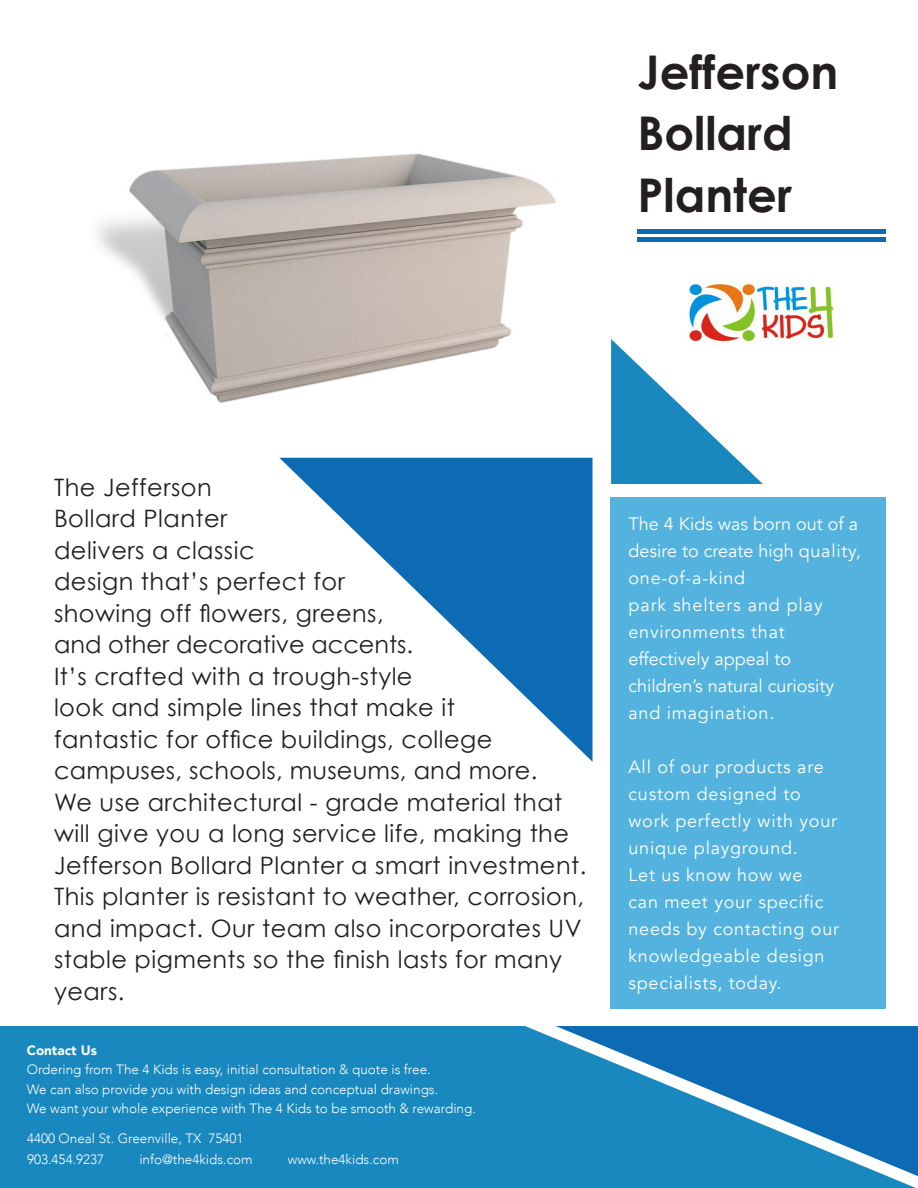
<style>
.page{position:relative;width:918px;height:1188px;background:#fff}
.page>*{position:absolute;margin:0;border:0;box-sizing:border-box;transform-origin:0 0}
.t1{font:700 46.5px/61.5px "Century Gothic";color:#231f20}
.t2{font:24px/31.5px "Century Gothic";letter-spacing:.02em;color:#231f20}
.t3{font:18px/27px "Avenir";letter-spacing:.04em;color:#fff}
.t4{font:18px/27px "Avenir";color:#fff}
.t5{font:300 13.5px "Avenir";color:#fff}
.t6{font:900 13.5px "Avenir";color:#fff}
</style>
<div class="page">
<div style="left:611px;top:497px;width:275px;height:512px;background:#53b3de"></div>
<svg style="left:279px;top:458px;width:314px;height:304px"></svg>
<hr style="left:638px;top:229px;width:248px;height:4px;background:#0c6bb3">
<hr style="left:638px;top:238px;width:248px;height:4px;background:#0c6bb3">
<img style="left:689px;top:283px;width:146px;height:56px">
<img style="left:97px;top:153px;width:459px;height:250px">
<svg style="left:611px;top:339px;width:152px;height:145px"></svg>
<div style="left:0;top:1026px;width:916px;height:162px;background:#1888bf"></div>
<svg style="left:556px;top:1026px;width:362px;height:150px;background:#2483be"></svg>
<p class="t1" style="left:638px;top:40px;width:202px">Jefferson<br>Bollard<br>Planter</p>
<p class="t2" style="left:54px;top:471px;width:159px">The Jefferson</p>
<p class="t2" style="left:54px;top:503px;width:175px">Bollard Planter</p>
<p class="t2" style="left:54px;top:534px;width:202px">delivers a classic</p>
<p class="t2" style="left:54px;top:566px;width:361px">design that’s perfect for showing off flowers, greens, and other decorative accents.</p>
<p class="t2" style="left:54px;top:660px;width:440px">It’s crafted with a trough-style<br>look and simple lines that make it fantastic for office buildings, college</p>
<p class="t2" style="left:54px;top:755px;width:485px">campuses, schools, museums, and more.</p>
<p class="t2" style="left:54px;top:786px;width:534px">We use architectural - grade material that will give you a long service life, making the Jefferson Bollard Planter a smart investment.<br>This planter is resistant to weather, corrosion, and impact. Our team also incorporates UV stable pigments so the finish lasts for many years.</p>
<p class="t6" style="left:27px;top:1039px;width:72px">Contact Us</p>
<p class="t5" style="left:27px;top:1062px;width:406px">Ordering from The 4 Kids is easy, initial consultation &amp; quote is free.</p>
<p class="t5" style="left:27px;top:1081px;width:413px">We can also provide you with design ideas and conceptual drawings.</p>
<p class="t5" style="left:27px;top:1101px;width:451px">We want your whole experience with The 4 Kids to be smooth &amp; rewarding.</p>
<p class="t5" style="left:27px;top:1130px;width:218px">4400 Oneal St. Greenville, TX 75401</p>
<p class="t5" style="left:27px;top:1151px;width:79px">903.454.9237</p>
<p class="t5" style="left:139px;top:1151px;width:115px">info@the4kids.com</p>
<p class="t5" style="left:288px;top:1151px;width:113px">www.the4kids.com</p>
<p class="t4" style="left:629px;top:510px;width:234px">The 4 Kids was born out of a desire to create high quality, one-of-a-kind</p>
<p class="t3" style="left:629px;top:591px;width:196px">park shelters and play</p>
<p class="t3" style="left:629px;top:618px;width:158px">environments that</p>
<p class="t4" style="left:629px;top:645px;width:164px">effectively appeal to</p>
<p class="t4" style="left:629px;top:672px;width:207px">children’s natural curiosity and imagination.</p>
<p class="t3" style="left:629px;top:753px;width:197px">All of our products are custom designed to</p>
<p class="t3" style="left:629px;top:807px;width:210px">work perfectly with your unique playground.</p>
<p class="t3" style="left:629px;top:861px;width:175px">Let us know how we</p>
<p class="t3" style="left:629px;top:888px;width:212px">can meet your specific needs by contacting our knowledgeable design specialists, today.</p>
</div>
